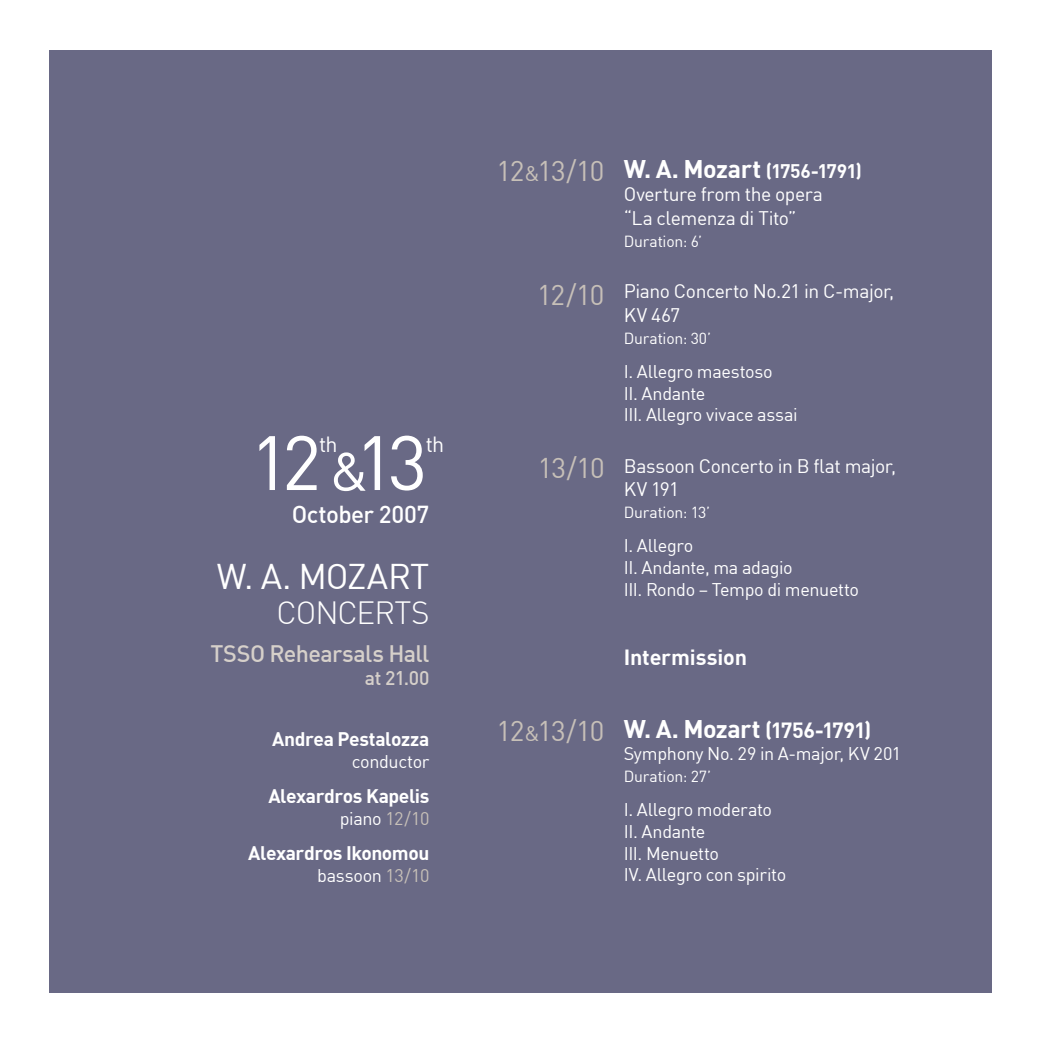
<style>
.page{position:relative;width:1042px;height:1042px;background:#fff}
.page>*{position:absolute;margin:0;border:0;box-sizing:border-box;transform-origin:0 0}
.t1{font:75.6px "DIN Greek";color:#fff}
.t2{font:35px "DIN Greek";letter-spacing:-.02em;color:#fff}
.t3{font:300 31.5px "DIN Greek";letter-spacing:-.03em;color:#fff}
.t4{font:28px "DIN Greek";letter-spacing:-.03em;color:#c7c0b8}
.t5{font:500 23.97px "DIN Greek";letter-spacing:-.02em;color:#fff}
.t6{font:500 23.28px "DIN Greek";letter-spacing:-.025em;color:#d6d0ca}
.t7{font:700 21.53px "DIN Greek";letter-spacing:-.03em;color:#fff}
.t8{font:700 21.53px "DIN Greek";letter-spacing:-.01em;color:#fff}
.t9{font:21.53px "DIN Greek";color:#fff}
.t10{font:500 19.43px "DIN Greek";color:#d6d0ca}
.t11{font:19.25px/23.1px "DIN Greek";letter-spacing:-.025em;color:#fff}
.t12{font:700 19.25px "DIN Greek";letter-spacing:-.02em;color:#fff}
.t13{font:18.03px/21.7px "DIN Greek";letter-spacing:-.02em;color:#fff}
.t14{font:15.75px "DIN Greek";letter-spacing:-.015em;color:#fff}
.s1{font-size:53.38px}
.s2{color:#c7c0b8}
.s3{font-size:21px}
.s4{font-weight:700;font-size:25.03px}
.s5{font-weight:700}
.s6{font-size:25.03px}
</style>
<div class="page">
<div style="left:50px;top:50px;width:942px;height:942px;background:#696985"></div>
<p class="t9" style="left:319px;top:432px;width:20px">th</p>
<h1 class="t1" style="left:355px;top:419px;width:74px">13</h1>
<p class="t9" style="left:426px;top:432px;width:20px">th</p>
<h1 class="t1" style="left:250px;top:419px;width:121px">12 <span class="s1">&amp;</span></h1>
<h3 class="t5" style="left:292px;top:500px;width:139px">October 2007</h3>
<h2 class="t2" style="left:217px;top:556px;width:214px">W. A. MOZART</h2>
<h3 class="t3" style="left:276px;top:594px;width:154px">CONCERTS</h3>
<p class="t6" style="left:210px;top:640px;width:221px">TSSO Rehearsals Hall</p>
<p class="t10" style="left:365px;top:667px;width:66px">at 21.00</p>
<p class="t12" style="left:272px;top:728px;width:159px">Andrea Pestalozza</p>
<p class="t13" style="left:352px;top:751px;width:79px">conductor</p>
<p class="t12" style="left:268px;top:785px;width:163px">Alexardros Kapelis</p>
<p class="t13" style="left:340px;top:808px;width:91px">piano <span class="s2">12/10</span></p>
<p class="t12" style="left:248px;top:842px;width:183px">Alexardros Ikonomou</p>
<p class="t13" style="left:317px;top:865px;width:114px">bassoon <span class="s2">13/10</span></p>
<h3 class="t4" style="left:496px;top:154px;width:109px">12<span class="s3">&amp;</span>13/10</h3>
<h3 class="t4" style="left:537px;top:278px;width:69px">12/10</h3>
<h3 class="t4" style="left:538px;top:452px;width:68px">13/10</h3>
<p class="t11" style="left:624px;top:160px;width:240px"><span class="s4">W. A. Mozart</span> <span class="s5">(1756-1791)<br></span>Overture from the opera<br>“La clemenza di Tito”</p>
<p class="t14" style="left:624px;top:233px;width:80px">Duration: 6’</p>
<p class="t11" style="left:624px;top:280px;width:272px">Piano Concerto No.21 in C-major,<br>KV 467</p>
<p class="t14" style="left:624px;top:330px;width:89px">Duration: 30’</p>
<p class="t13" style="left:624px;top:361px;width:175px">I. Allegro maestoso<br>II. Andante<br>ΙΙΙ. Allegro vivace assai</p>
<p class="t11" style="left:624px;top:454px;width:274px">Bassoon Concerto in B flat major,<br>KV 191</p>
<p class="t14" style="left:624px;top:504px;width:88px">Duration: 13’</p>
<p class="t13" style="left:624px;top:535px;width:237px">I. Allegro<br>II. Andante, ma adagio<br>III. Rondo – Tempo di menuetto</p>
<p class="t8" style="left:624px;top:644px;width:125px">Intermission</p>
<h3 class="t4" style="left:496px;top:714px;width:109px">12<span class="s3">&amp;</span>13/10</h3>
<p class="t7" style="left:624px;top:717px;width:249px"><span class="s6">W. A. Mozart</span> (1756-1791)</p>
<p class="t13" style="left:624px;top:742px;width:279px">Symphony No. 29 in A-major, KV 201</p>
<p class="t14" style="left:624px;top:767px;width:89px">Duration: 27’</p>
<p class="t13" style="left:624px;top:799px;width:164px">I. Allegro moderato<br>II. Andante<br>III. Menuetto<br>IV. Allegro con spirito</p>
</div>
